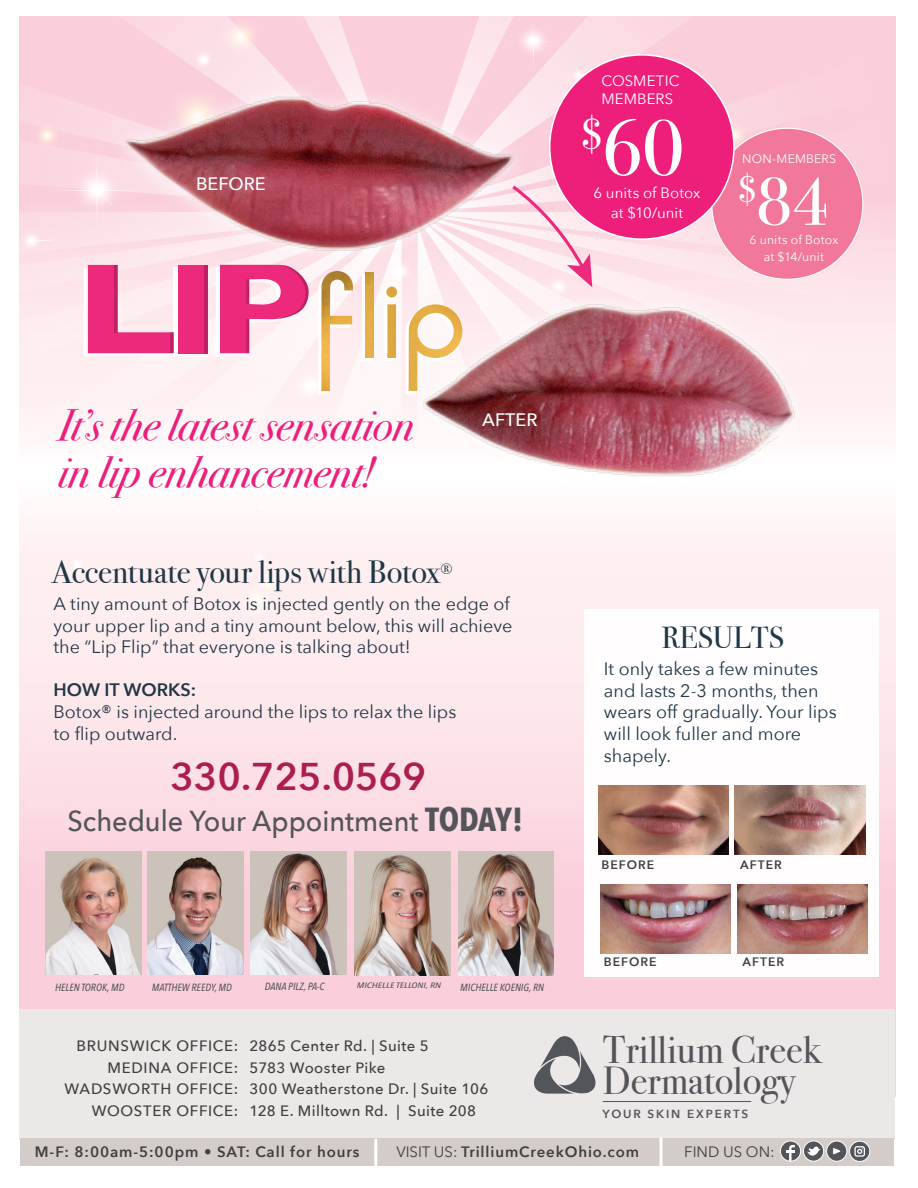
<style>
.page{position:relative;width:918px;height:1188px;background:#fff}
.page>*{position:absolute;margin:0;border:0;box-sizing:border-box;transform-origin:0 0}
.t1{font:78.9px "Bodoni Svty Two ITCTT";color:#fff}
.t2{font:67.5px "Bodoni Svty Two ITCTT";color:#fff}
.t3{font:italic 43.8px/46.8px "Bodoni Svty Two ITCTT";color:#ee1e7b}
.t4{font:39px/31.5px "Bodoni Svty Two ITCTT";color:#54555a}
.t5{font:600 38.55px "Avenir Next";color:#ad1e50}
.t6{font:32.7px "Bodoni Svty Two ITCTT";letter-spacing:-.005em;color:#203746}
.t7{font:30.75px "Bodoni Svty Two ITCTT";color:#203746}
.t8{font:500 28.8px "Avenir Next";color:#54555a;scale:.94 1}
.t9{font:18px/21.6px "Avenir Next";color:#203746}
.t10{font:600 18px "Avenir Next";color:#203746}
.t11{font:500 18px "Avenir Next";color:#fff}
.t12{font:500 15px "Avenir Next";letter-spacing:.035em;color:#3f3f40}
.t13{font:600 15px "Avenir Next";letter-spacing:.06em;color:#3f3f40}
.t14{font:15px/17.5px "Avenir Next";letter-spacing:.005em;color:#fff}
.t15{font:15px "Avenir Next";color:#3f3f40}
.t16{font:12.3px/17px "Avenir Next";letter-spacing:.015em;color:#fff;text-align:center}
.t17{font:600 12.15px "Avenir Next";letter-spacing:.08em;color:#3f3f40}
.t18{font:600 11.7px "Avenir Next";letter-spacing:.16em;color:#54555a}
.t19{font:italic 500 10.5px "Avenir Next Condensed";color:#54555a}
.t20{font:italic 500 7.8px "Avenir Next Condensed";color:#54555a;scale:1.34 1}
.s1{font-family:"Avenir Next Condensed";font-weight:700;font-size:33.3px}
.s2{font-weight:400}
</style>
<div class="page">
<div style="left:20px;top:481px;width:876px;height:616px;background:linear-gradient(to bottom,#fff2f4,#f0d3da)"></div>
<svg style="left:62px;top:549px;width:32px;height:32px"></svg>
<svg style="left:249px;top:495px;width:24px;height:23px"></svg>
<svg style="left:240px;top:573px;width:38px;height:43px"></svg>
<svg style="left:251px;top:549px;width:16px;height:16px"></svg>
<div style="left:585px;top:609px;width:294px;height:368px;background:#fffdfe"></div>
<img style="left:735px;top:786px;width:131px;height:68px">
<img style="left:598px;top:786px;width:131px;height:68px">
<img style="left:600px;top:885px;width:131px;height:68px">
<img style="left:737px;top:885px;width:131px;height:68px">
<div style="left:19px;top:1010px;width:875px;height:130px;background:#ebe8e7"></div>
<svg style="left:534px;top:1036px;width:62px;height:58px"></svg>
<hr style="left:603px;top:1101px;width:148px;height:1px;background:#54555a">
<div style="left:20px;top:1138px;width:874px;height:28px;background:#d4ccc8"></div>
<hr style="left:660px;top:1138px;width:3px;height:34px;background:#fff">
<hr style="left:374px;top:1139px;width:3px;height:33px;background:#fff">
<svg style="left:803px;top:1141px;width:21px;height:20px"></svg>
<div style="left:803px;top:1141px;width:21px;height:21px;border:1px solid #fff;border-radius:50%"></div>
<svg style="left:807px;top:1145px;width:14px;height:12px"></svg>
<div style="left:850px;top:1141px;width:20px;height:20px;background:#54555a;border-radius:50%"></div>
<div style="left:849px;top:1141px;width:21px;height:21px;border:1px solid #fff;border-radius:50%"></div>
<svg style="left:854px;top:1146px;width:11px;height:11px"></svg>
<div style="left:827px;top:1141px;width:20px;height:20px;background:#54555a;border-radius:50%"></div>
<div style="left:826px;top:1141px;width:21px;height:21px;border:1px solid #fff;border-radius:50%"></div>
<svg style="left:833px;top:1148px;width:7px;height:6px"></svg>
<div style="left:780px;top:1141px;width:21px;height:20px;background:#54555a;border-radius:50%"></div>
<svg style="left:786px;top:1145px;width:9px;height:15px"></svg>
<div style="left:780px;top:1141px;width:21px;height:21px;border:1px solid #fff;border-radius:50%"></div>
<div style="left:20px;top:17px;width:876px;height:446px;background:#fff9fa"></div>
<svg style="left:19px;top:16px;width:877px;height:413px"></svg>
<hr style="left:497px;top:40px;width:72px;height:2px;background:#facfdb;border-radius:50%">
<svg style="left:515px;top:24px;width:36px;height:51px"></svg>
<svg style="left:520px;top:29px;width:25px;height:23px"></svg>
<svg style="left:192px;top:17px;width:69px;height:52px"></svg>
<hr style="left:181px;top:59px;width:44px;height:1px;background:#fbe0e8;border-radius:50%">
<hr style="left:202px;top:38px;width:1px;height:42px;background:#fbdee6;border-radius:50%">
<svg style="left:195px;top:52px;width:16px;height:14px"></svg>
<svg style="left:562px;top:60px;width:32px;height:30px"></svg>
<svg style="left:731px;top:122px;width:17px;height:26px"></svg>
<svg style="left:71px;top:166px;width:40px;height:49px"></svg>
<svg style="left:43px;top:189px;width:107px;height:2px"></svg>
<svg style="left:95px;top:140px;width:3px;height:100px"></svg>
<svg style="left:78px;top:172px;width:37px;height:35px"></svg>
<svg style="left:33px;top:122px;width:27px;height:26px"></svg>
<svg style="left:20px;top:230px;width:34px;height:21px"></svg>
<hr style="left:30px;top:218px;width:1px;height:45px;background:#fcdee5;border-radius:50%">
<svg style="left:22px;top:233px;width:17px;height:15px"></svg>
<hr style="left:377px;top:270px;width:48px;height:1px;background:#fce1e7;border-radius:50%">
<hr style="left:75px;top:309px;width:71px;height:1px;background:#fdecef;border-radius:50%">
<hr style="left:309px;top:353px;width:2px;height:66px;background:#fef1f3;border-radius:50%">
<svg style="left:509px;top:182px;width:83px;height:111px"></svg>
<img style="left:419px;top:293px;width:390px;height:196px">
<img style="left:111px;top:72px;width:422px;height:197px">
<div style="left:173px;top:268px;width:30px;height:88px;background:#fff"></div>
<svg style="left:84px;top:265px;width:90px;height:91px"></svg>
<div style="left:178px;top:265px;width:29px;height:88px;background:#ec297b"></div>
<hr style="left:115px;top:265px;width:3px;height:67px;background:#231f20">
<hr style="left:171px;top:332px;width:3px;height:21px;background:#231f20">
<hr style="left:204px;top:265px;width:3px;height:88px;background:#231f20">
<div style="left:362px;top:274px;width:10px;height:87px;border:2px solid #fff"></div>
<svg style="left:206px;top:265px;width:147px;height:137px"></svg>
<svg style="left:365px;top:272px;width:9px;height:86px"></svg>
<svg style="left:382px;top:260px;width:80px;height:135px"></svg>
<div style="left:712px;top:128px;width:151px;height:151px;background:#f2789b;border-radius:50%"></div>
<div style="left:550px;top:55px;width:184px;height:184px;background:#ee1e7b;border-radius:50%"></div>
<img style="left:46px;top:852px;width:95px;height:123px">
<img style="left:251px;top:852px;width:95px;height:123px">
<img style="left:148px;top:852px;width:96px;height:123px">
<img style="left:355px;top:852px;width:96px;height:123px">
<img style="left:458px;top:852px;width:96px;height:123px">
<p class="t11" style="left:196px;top:169px;width:71px">BEFORE</p>
<p class="t14" style="left:601px;top:71px;width:80px">COSMETIC<br>MEMBERS</p>
<h1 class="t1" style="left:579px;top:84px;width:106px"><sup>$</sup>60</h1>
<p class="t14" style="left:594px;top:182px;width:108px;line-height:20.5px;text-align:center">6 units of Botox at $10/unit</p>
<p class="t16" style="left:742px;top:150px;width:95px">NON-MEMBERS</p>
<h2 class="t2" style="left:737px;top:146px;width:93px"><sup>$</sup>84</h2>
<p class="t16" style="left:750px;top:231px;width:90px">6 units of Botox at $14/unit</p>
<h3 class="t3" style="left:58px;top:399px;width:358px">It’s the latest sensation in lip enhancement!</h3>
<h3 class="t6" style="left:52px;top:545px;width:402px">Accentuate your lips with Botox<sup>®</sup></h3>
<p class="t11" style="left:482px;top:405px;width:57px">AFTER</p>
<p class="t9" style="left:54px;top:592px;width:460px">A tiny amount of Botox is injected gently on the edge of your upper lip and a tiny amount below, this will achieve the “Lip Flip” that everyone is talking about!</p>
<p class="t10" style="left:54px;top:675px;width:144px">HOW IT WORKS:</p>
<p class="t9" style="left:54px;top:700px;width:404px">Botox® is injected around the lips to relax the lips to flip outward.</p>
<h3 class="t5" style="left:170px;top:744px;width:257px">330.725.0569</h3>
<h3 class="t8" style="left:68px;top:797px;width:486px">Schedule Your Appointment <span class="s1">TODAY!</span></h3>
<p class="t19" style="left:55px;top:981px;width:71px">HELEN TOROK, MD</p>
<p class="t19" style="left:152px;top:981px;width:82px">MATTHEW REEDY, MD</p>
<p class="t19" style="left:265px;top:980px;width:61px">DANA PILZ, PA-C</p>
<p class="t20" style="left:357px;top:981px;width:64px">MICHELLE TELLONI, RN</p>
<p class="t19" style="left:460px;top:980px;width:85px">MICHELLE KOENIG, RN</p>
<h3 class="t7" style="left:662px;top:613px;width:124px">RESULTS</h3>
<p class="t9" style="left:604px;top:657px;width:234px">It only takes a few minutes and lasts 2-3 months, then wears off gradually. Your lips will look fuller and more shapely.</p>
<p class="t17" style="left:602px;top:854px;width:54px">BEFORE</p>
<p class="t17" style="left:740px;top:854px;width:43px">AFTER</p>
<p class="t17" style="left:604px;top:951px;width:54px">BEFORE</p>
<p class="t17" style="left:743px;top:951px;width:43px">AFTER</p>
<h3 class="t4" style="left:603px;top:1029px;width:220px">Trillium Creek<br>Dermatology</h3>
<p class="t12" style="left:76px;top:1033px;width:354px">BRUNSWICK OFFICE: 2865 Center Rd. | Suite 5</p>
<p class="t12" style="left:107px;top:1055px;width:279px">MEDINA OFFICE: 5783 Wooster Pike</p>
<p class="t12" style="left:65px;top:1076px;width:425px">WADSWORTH OFFICE: 300 Weatherstone Dr. | Suite 106</p>
<p class="t12" style="left:92px;top:1098px;width:386px">WOOSTER OFFICE: 128 E. Milltown Rd. | Suite 208</p>
<p class="t13" style="left:35px;top:1139px;width:326px">M-F: 8:00am-5:00pm • SAT: Call for hours</p>
<p class="t13" style="left:396px;top:1139px;width:244px"><span class="s2">VISIT US:</span> TrilliumCreekOhio.com</p>
<p class="t15" style="left:684px;top:1139px;width:92px">FIND US ON:</p>
<p class="t18" style="left:603px;top:1104px;width:147px">YOUR SKIN EXPERTS</p>
</div>
